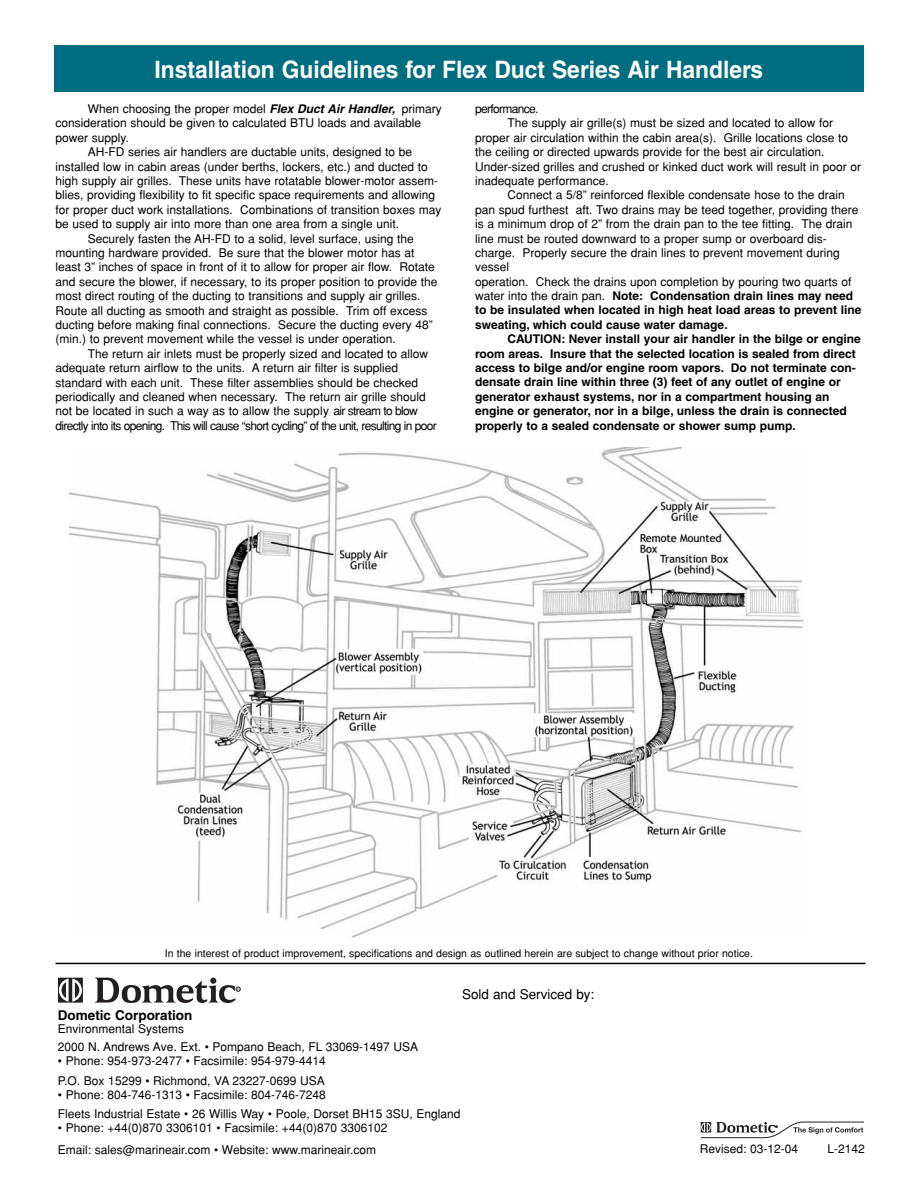
<style>
.page{position:relative;width:918px;height:1188px;background:#fff}
.page>*{position:absolute;margin:0;border:0;box-sizing:border-box;transform-origin:0 0}
.t1{font:700 24px "Helvetica";color:#fff;scale:.95 1}
.t2{font:13.5px "Helvetica";color:#000}
.t3{font:700 13.5px "Helvetica";color:#000}
.t4{font:12px/17.5px "Helvetica";color:#000}
.t5{font:700 12px "Helvetica";color:#000}
.t6{font:12px "Helvetica";letter-spacing:-.055em;color:#000}
.t7{font:10.5px "Helvetica";color:#000}
.s1{font-weight:700;font-style:italic}
.s2{font-weight:400}
</style>
<div class="page">
<div style="left:54px;top:45px;width:810px;height:46px;background:#006d81"></div>
<hr style="left:56px;top:963px;width:810px;height:1px;background:#000">
<img style="left:70px;top:447px;width:734px;height:491px">
<svg style="left:58px;top:978px;width:25px;height:25px"></svg>
<svg style="left:95px;top:978px;width:145px;height:25px"></svg>
<svg style="left:700px;top:1122px;width:164px;height:16px"></svg>
<h1 class="t1" style="left:155px;top:61px;width:642px">Installation Guidelines for Flex Duct Series Air Handlers</h1>
<p class="t4" style="left:88px;top:101px;width:355px">When choosing the proper model <span class="s1">Flex Duct Air Handler,</span> primary</p>
<p class="t4" style="left:55px;top:116px;width:367px">consideration should be given to calculated BTU loads and available</p>
<p class="t4" style="left:55px;top:130px;width:75px">power supply.</p>
<p class="t4" style="left:88px;top:144px;width:326px">AH-FD series air handlers are ductable units, designed to be</p>
<p class="t4" style="left:55px;top:159px;width:374px">installed low in cabin areas (under berths, lockers, etc.) and ducted to</p>
<p class="t4" style="left:55px;top:173px;width:384px">high supply air grilles. These units have rotatable blower-motor assem-</p>
<p class="t4" style="left:55px;top:188px;width:381px">blies, providing flexibility to fit specific space requirements and allowing</p>
<p class="t4" style="left:55px;top:202px;width:388px">for proper duct work installations. Combinations of transition boxes may</p>
<p class="t4" style="left:55px;top:216px;width:345px">be used to supply air into more than one area from a single unit.</p>
<p class="t4" style="left:88px;top:231px;width:328px">Securely fasten the AH-FD to a solid, level surface, using the</p>
<p class="t4" style="left:55px;top:245px;width:361px">mounting hardware provided. Be sure that the blower motor has at</p>
<p class="t4" style="left:55px;top:260px;width:381px">least 3” inches of space in front of it to allow for proper air flow. Rotate</p>
<p class="t4" style="left:55px;top:274px;width:383px">and secure the blower, if necessary, to its proper position to provide the</p>
<p class="t4" style="left:55px;top:288px;width:367px">most direct routing of the ducting to transitions and supply air grilles.</p>
<p class="t4" style="left:55px;top:303px;width:373px">Route all ducting as smooth and straight as possible. Trim off excess</p>
<p class="t4" style="left:55px;top:317px;width:379px">ducting before making final connections. Secure the ducting every 48”</p>
<p class="t4" style="left:55px;top:332px;width:342px">(min.) to prevent movement while the vessel is under operation.</p>
<p class="t4" style="left:88px;top:346px;width:342px">The return air inlets must be properly sized and located to allow</p>
<p class="t4" style="left:55px;top:360px;width:344px">adequate return airflow to the units. A return air filter is supplied</p>
<p class="t4" style="left:55px;top:375px;width:364px">standard with each unit. These filter assemblies should be checked</p>
<p class="t4" style="left:55px;top:389px;width:372px">periodically and cleaned when necessary. The return air grille should</p>
<p class="t4" style="left:55px;top:404px;width:364px">not be located in such a way as to allow the supp ly air stream to blow</p>
<p class="t6" style="left:55px;top:421px;width:383px">directly into its opening. This will cause “short cycling” of the unit, resulting in poor</p>
<p class="t6" style="left:475px;top:104px;width:65px">performance.</p>
<p class="t4" style="left:508px;top:116px;width:327px">The supply air grille(s) must be sized and located to allow for</p>
<p class="t4" style="left:475px;top:130px;width:375px">proper air circulation within the cabin area(s). Grille locations close to</p>
<p class="t4" style="left:475px;top:144px;width:351px">the ceiling or directed upwards provide for the best air circulation.</p>
<p class="t4" style="left:475px;top:159px;width:388px">Under-sized grilles and crushed or kinked duct work will result in poor or</p>
<p class="t4" style="left:475px;top:173px;width:135px">inadequate performance.</p>
<p class="t4" style="left:508px;top:188px;width:339px">Connect a 5/8” reinforced flexible condensate hose to the drain</p>
<p class="t4" style="left:475px;top:202px;width:385px">pan spud furthest aft. Two drains may be teed together, providing there</p>
<p class="t4" style="left:475px;top:216px;width:379px">is a minimum drop of 2” from the drain pan to the tee fitting. The drain</p>
<p class="t4" style="left:475px;top:231px;width:353px">line must be routed downward to a proper sump or overboard dis-</p>
<p class="t4" style="left:475px;top:245px;width:366px">charge. Properly secure the drain lines to prevent movement during</p>
<p class="t4" style="left:475px;top:260px;width:36px">vessel</p>
<p class="t4" style="left:475px;top:274px;width:378px">operation. Check the drains upon completion by pouring two quarts of</p>
<p class="t5" style="left:475px;top:292px;width:379px"><span class="s2">water into the drain pan.</span> Note: Condensation drain lines may need</p>
<p class="t5" style="left:475px;top:306px;width:388px">to be insulated when located in high heat load areas to prevent line</p>
<p class="t5" style="left:475px;top:320px;width:254px">sweating, which could cause water damage.</p>
<p class="t5" style="left:508px;top:335px;width:355px">CAUTION: Never install your air handler in the bilge or engine</p>
<p class="t5" style="left:475px;top:349px;width:382px">room areas. Insure that the selected location is sealed from direct</p>
<p class="t5" style="left:475px;top:363px;width:382px">access to bilge and/or engine room vapors. Do not terminate con-</p>
<p class="t5" style="left:475px;top:378px;width:367px">densate drain line within three (3) feet of any outlet of engine or</p>
<p class="t5" style="left:475px;top:392px;width:356px">generator exhaust systems, nor in a compartment housing an</p>
<p class="t5" style="left:475px;top:407px;width:373px">engine or generator, nor in a bilge, unless the drain is connected</p>
<p class="t5" style="left:475px;top:421px;width:322px">properly to a sealed condensate or shower sump pump.</p>
<p class="t7" style="left:165px;top:950px;width:590px">In the interest of product improvement, specifications and design as outlined herein are subject to change without prior notice.</p>
<p class="t2" style="left:462px;top:989px;width:134px">Sold and Serviced by:</p>
<p class="t3" style="left:58px;top:1010px;width:136px">Dometic Corporation</p>
<p class="t4" style="left:58px;top:1021px;width:362px">Environmental Systems<br>2000 N. Andrews Ave. Ext. • Pompano Beach, FL 33069-1497 USA</p>
<p class="t4" style="left:58px;top:1052px;width:270px;line-height:19.6px">• Phone: 954-973-2477 • Facsimile: 954-979-4414<br>P.O. Box 15299 • Richmond, VA 23227-0699 USA</p>
<p class="t4" style="left:58px;top:1087px;width:404px;line-height:18.9px">• Phone: 804-746-1313 • Facsimile: 804-746-7248<br>Fleets Industrial Estate • 26 Willis Way • Poole, Dorset BH15 3SU, England</p>
<p class="t4" style="left:58px;top:1118px;width:331px;line-height:21.9px">• Phone: +44(0)870 3306101 • Facsimile: +44(0)870 3306102<br>Email: sales@marineair.com • Website: www.marineair.com</p>
<p class="t4" style="left:700px;top:1141px;width:100px">Revised: 03-12-04</p>
<p class="t4" style="left:828px;top:1141px;width:39px">L-2142</p>
</div>
